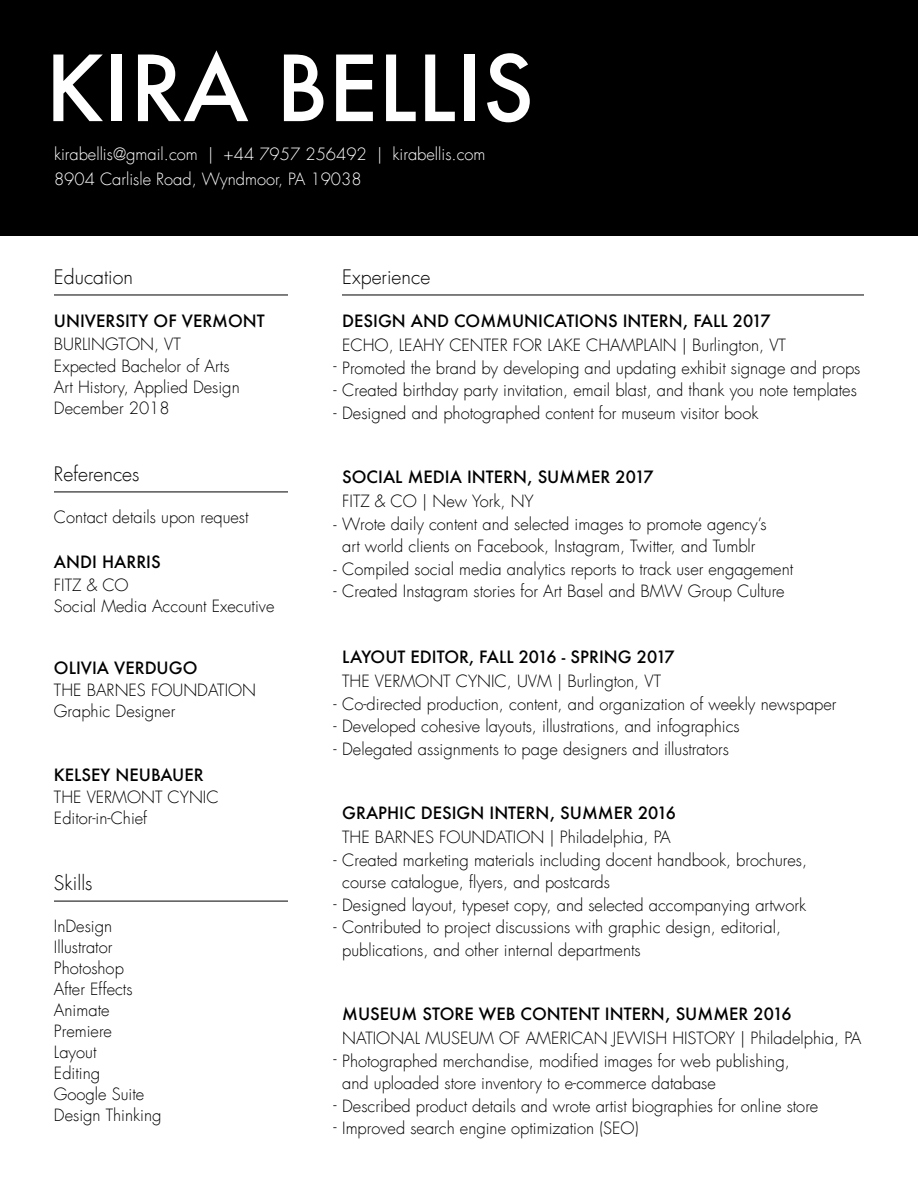
<style>
.page{position:relative;width:918px;height:1188px;background:#fff}
.page>*{position:absolute;margin:0;border:0;box-sizing:border-box;transform-origin:0 0}
.t1{font:500 88.35px "Futura";color:#fff}
.t2{font:300 19.5px "Futura LT";color:#000}
.t3{font:300 16.5px/21px "Futura LT";color:#000}
.t4{font:500 16.5px "Futura";color:#000}
.t5{font:300 16.5px/24px "Futura LT";color:#fff}
</style>
<div class="page">
<div style="left:0;top:0;width:918px;height:235px;background:#000"></div>
<hr style="left:54px;top:295px;width:234px;height:1px;background:#000">
<hr style="left:54px;top:492px;width:234px;height:1px;background:#000">
<hr style="left:54px;top:901px;width:234px;height:1px;background:#000">
<hr style="left:342px;top:295px;width:522px;height:1px;background:#000">
<h1 class="t1" style="left:45px;top:28px;width:490px">KIRA BELLIS</h1>
<p class="t5" style="left:54px;top:143px;width:433px">kirabellis@gmail.com | +44 7957 256492 | kirabellis.com<br>8904 Carlisle Road, Wyndmoor, PA 19038</p>
<p class="t2" style="left:54px;top:265px;width:81px">Education</p>
<p class="t4" style="left:54px;top:310px;width:212px">UNIVERSITY OF VERMONT</p>
<p class="t3" style="left:54px;top:333px;width:177px;line-height:22.5px">BURLINGTON, VT<br>Expected Bachelor of Arts</p>
<p class="t3" style="left:54px;top:377px;width:187px">Art History, Applied Design<br>December 2018</p>
<p class="t2" style="left:54px;top:462px;width:87px">References</p>
<p class="t3" style="left:54px;top:507px;width:196px">Contact details upon request</p>
<p class="t4" style="left:54px;top:551px;width:108px">ANDI HARRIS</p>
<p class="t3" style="left:54px;top:575px;width:222px">FITZ &amp; CO<br>Social Media Account Executive</p>
<p class="t4" style="left:54px;top:656px;width:145px">OLIVIA VERDUGO</p>
<p class="t3" style="left:54px;top:680px;width:204px">THE BARNES FOUNDATION<br>Graphic Designer</p>
<p class="t4" style="left:54px;top:763px;width:151px">KELSEY NEUBAUER</p>
<p class="t3" style="left:54px;top:787px;width:166px">THE VERMONT CYNIC<br>Editor-in-Chief</p>
<p class="t2" style="left:54px;top:871px;width:40px">Skills</p>
<p class="t3" style="left:54px;top:915px;width:109px">InDesign<br>Illustrator<br>Photoshop<br>After Effects<br>Animate<br>Premiere<br>Layout<br>Editing<br>Google Suite<br>Design Thinking</p>
<p class="t2" style="left:342px;top:265px;width:90px">Experience</p>
<p class="t4" style="left:342px;top:310px;width:430px">DESIGN AND COMMUNICATIONS INTERN, FALL 2017</p>
<p class="t3" style="left:342px;top:335px;width:445px">ECHO, LEAHY CENTER FOR LAKE CHAMPLAIN | Burlington, VT</p>
<p class="t3" style="left:334px;top:357px;width:528px">- Promoted the brand by developing and updating exhibit signage and props</p>
<p class="t3" style="left:334px;top:380px;width:525px">- Created birthday party invitation, email blast, and thank you note templates</p>
<p class="t3" style="left:334px;top:403px;width:426px">- Designed and photographed content for museum visitor book</p>
<p class="t4" style="left:342px;top:466px;width:313px">SOCIAL MEDIA INTERN, SUMMER 2017</p>
<p class="t3" style="left:342px;top:491px;width:193px">FITZ &amp; CO | New York, NY</p>
<p class="t3" style="left:334px;top:513px;width:434px;line-height:22.5px;text-align:center">- Wrote daily content and selected images to promote agency’s art world clients on Facebook, Instagram, Twitter, and Tumblr</p>
<p class="t3" style="left:334px;top:559px;width:461px">- Compiled social media analytics reports to track user engagement</p>
<p class="t3" style="left:334px;top:581px;width:453px">- Created Instagram stories for Art Basel and BMW Group Culture</p>
<p class="t4" style="left:342px;top:646px;width:334px">LAYOUT EDITOR, FALL 2016 - SPRING 2017</p>
<p class="t3" style="left:342px;top:671px;width:320px">THE VERMONT CYNIC, UVM | Burlington, VT</p>
<p class="t3" style="left:334px;top:694px;width:504px">- Co-directed production, content, and organization of weekly newspaper</p>
<p class="t3" style="left:334px;top:716px;width:408px">- Developed cohesive layouts, illustrations, and infographics</p>
<p class="t3" style="left:334px;top:739px;width:397px">- Delegated assignments to page designers and illustrators</p>
<p class="t4" style="left:342px;top:802px;width:335px">GRAPHIC DESIGN INTERN, SUMMER 2016</p>
<p class="t3" style="left:342px;top:827px;width:330px">THE BARNES FOUNDATION | Philadelphia, PA</p>
<p class="t3" style="left:342px;top:849px;width:466px;line-height:22.5px;text-indent:-9px">- Created marketing materials including docent handbook, brochures, course catalogue, flyers, and postcards</p>
<p class="t3" style="left:334px;top:895px;width:474px">- Designed layout, typeset copy, and selected accompanying artwork</p>
<p class="t3" style="left:342px;top:916px;width:440px;line-height:22.5px;text-indent:-9px">- Contributed to project discussions with graphic design, editorial, publications, and other internal departments</p>
<p class="t4" style="left:342px;top:1003px;width:451px">MUSEUM STORE WEB CONTENT INTERN, SUMMER 2016</p>
<p class="t3" style="left:342px;top:1028px;width:521px">NATIONAL MUSEUM OF AMERICAN JEWISH HISTORY | Philadelphia, PA</p>
<p class="t3" style="left:342px;top:1050px;width:449px;line-height:22.5px;text-indent:-9px">- Photographed merchandise, modified images for web publishing, and uploaded store inventory to e-commerce database</p>
<p class="t3" style="left:334px;top:1096px;width:486px">- Described product details and wrote artist biographies for online store</p>
<p class="t3" style="left:334px;top:1118px;width:307px">- Improved search engine optimization (SEO)</p>
</div>
